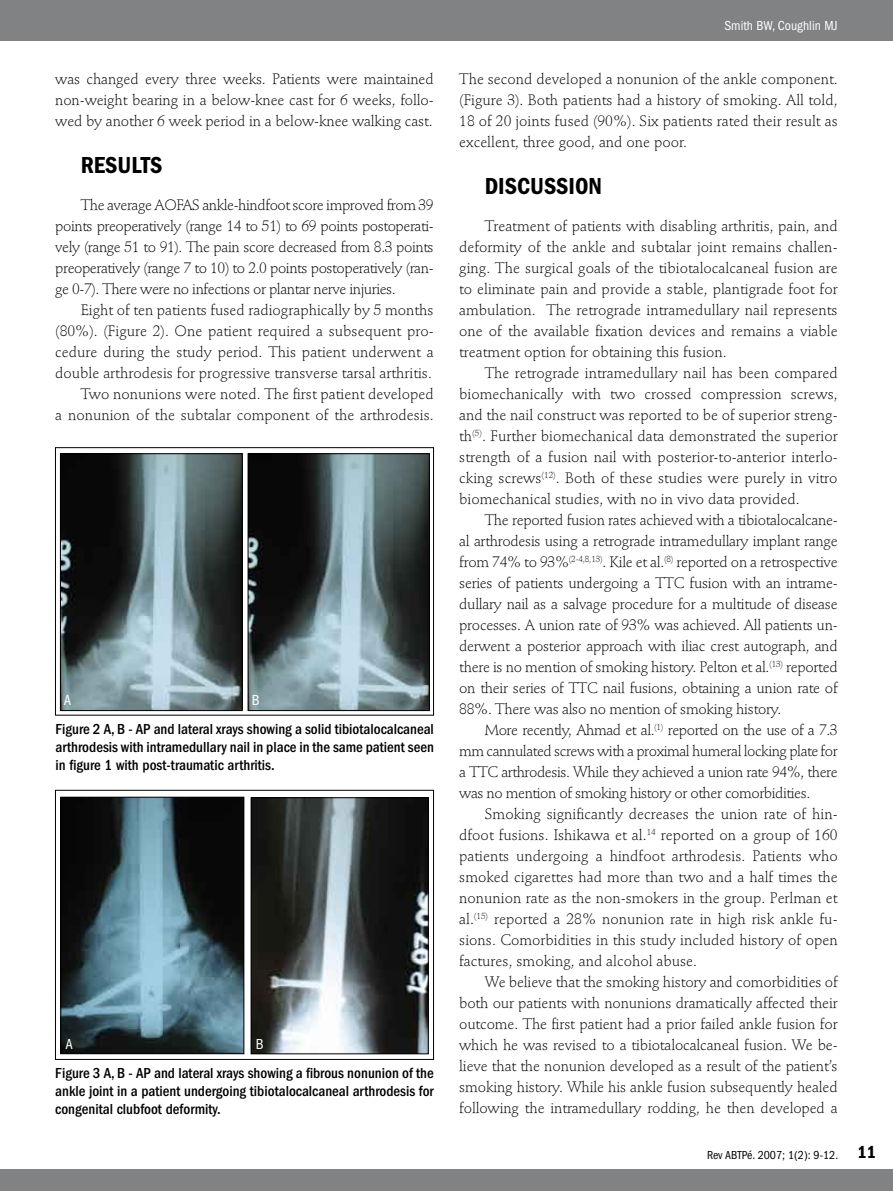
<style>
.page{position:relative;width:893px;height:1191px;background:#fff}
.page>*{position:absolute;margin:0;border:0;box-sizing:border-box;transform-origin:0 0}
.t1{font:24px "ITC Franklin Gothic Std Dm Cd";color:#000}
.t2{font:18px "ITC Franklin Gothic Std Dm Cd";color:#000}
.t3{font:300 15px/21px "Stempel Schneidler Std";color:#000;text-align:justify}
.t4{font:500 condensed 15px/18px "ITC Franklin Gothic Std";color:#000;text-align:justify}
.t5{font:condensed 15px "ITC Franklin Gothic Std";color:#fff}
.t6{font:condensed 13.5px "ITC Franklin Gothic Std";color:#fff}
.t7{font:condensed 12px "ITC Franklin Gothic Std";color:#000}
</style>
<div class="page">
<div style="left:0;top:1169px;width:893px;height:22px;background:#808284"></div>
<div style="left:0;top:0;width:893px;height:40px;background:#808284"></div>
<img style="left:62px;top:455px;width:178px;height:254px">
<div style="left:60px;top:453px;width:182px;height:258px;border:1px solid #000"></div>
<img style="left:250px;top:455px;width:177px;height:254px">
<div style="left:248px;top:453px;width:181px;height:258px;border:1px solid #000"></div>
<div style="left:55px;top:447px;width:379px;height:268px;border:1px solid #000"></div>
<img style="left:63px;top:799px;width:179px;height:253px">
<div style="left:61px;top:797px;width:183px;height:257px;border:1px solid #000"></div>
<img style="left:253px;top:799px;width:173px;height:253px">
<div style="left:251px;top:797px;width:177px;height:257px;border:1px solid #000"></div>
<div style="left:55px;top:790px;width:379px;height:269px;border:1px solid #000"></div>
<p class="t3" style="left:55px;top:68px;width:380px">was changed every three weeks. Patients were maintained non-weight bearing in a below-knee cast for 6 weeks, follo&shy;wed by another 6 week period in a below-knee walking cast.</p>
<h1 class="t1" style="left:81px;top:151px;width:83px">RESULTS</h1>
<p class="t3" style="left:55px;top:194px;width:380px;text-indent:26px">The average AOFAS ankle-hindfoot score improved from 39 points preoperatively (range 14 to 51) to 69 points postoperati&shy;vely (range 51 to 91). The pain score decreased from 8.3 points preoperatively (range 7 to 10) to 2.0 points postoperatively (ran&shy;ge 0-7). There were no infections or plantar nerve injuries.</p>
<p class="t3" style="left:55px;top:299px;width:380px;text-align:right">Eight of ten patients fused radiographically by 5 months (80%). (Figure 2). One patient required a subsequent pro&shy;cedure during the study period. This patient underwent a double arthrodesis for progressive transverse tarsal arthritis.<br>Two nonunions were noted. The first patient developed<br>a nonunion of the subtalar component of the arthrodesis.</p>
<p class="t5" style="left:64px;top:692px;width:9px">A</p>
<p class="t5" style="left:252px;top:692px;width:9px">B</p>
<p class="t4" style="left:55px;top:720px;width:380px">Figure 2 A, B - AP and lateral xrays showing a solid tibiotalocalcaneal arthrodesis with intramedullary nail in place in the same patient seen in figure 1 with post-traumatic arthritis.</p>
<p class="t5" style="left:65px;top:1036px;width:9px">A</p>
<p class="t5" style="left:256px;top:1036px;width:9px">B</p>
<p class="t4" style="left:55px;top:1064px;width:380px">Figure 3 A, B - AP and lateral xrays showing a fibrous nonunion of the ankle joint in a patient undergoing tibiotalocalcaneal arthrodesis for congenital clubfoot deformity.</p>
<p class="t6" style="left:724px;top:18px;width:115px">Smith BW, Coughlin MJ</p>
<p class="t3" style="left:459px;top:68px;width:380px">The second developed a nonunion of the ankle component. (Figure 3). Both patients had a history of smoking. All told, 18 of 20 joints fused (90%). Six patients rated their result as excellent, three good, and one poor.</p>
<h1 class="t1" style="left:485px;top:172px;width:119px">DISCUSSION</h1>
<p class="t3" style="left:459px;top:215px;width:380px;text-indent:26px">Treatment of patients with disabling arthritis, pain, and deformity of the ankle and subtalar joint remains challen&shy;ging. The surgical goals of the tibiotalocalcaneal fusion are to eliminate pain and provide a stable, plantigrade foot for ambulation. The retrograde intramedullary nail represents one of the available fixation devices and remains a viable treatment option for obtaining this fusion.</p>
<p class="t3" style="left:459px;top:362px;width:380px;text-indent:26px">The retrograde intramedullary nail has been compared biomechanically with two crossed compression screws, and the nail construct was reported to be of superior streng&shy;th<sup>(5)</sup>. Further biomechanical data demonstrated the superior strength of a fusion nail with posterior-to-anterior interlo&shy;cking screws<sup>(12)</sup>. Both of these studies were purely in vitro biomechanical studies, with no in vivo data provided.</p>
<p class="t3" style="left:459px;top:509px;width:380px;text-indent:26px">The reported fusion rates achieved with a tibiotalocalcane&shy;al arthrodesis using a retrograde intramedullary implant range from 74% to 93%<sup>(2-4,8,13)</sup>. Kile et al.<sup>(8)</sup> reported on a retrospective series of patients undergoing a TTC fusion with an intrame&shy;dullary nail as a salvage procedure for a multitude of disease processes. A union rate of 93% was achieved. All patients un&shy;derwent a posterior approach with iliac crest autograph, and there is no mention of smoking history. Pelton et al.<sup>(13)</sup> reported on their series of TTC nail fusions, obtaining a union rate of 88%. There was also no mention of smoking history.</p>
<p class="t3" style="left:459px;top:719px;width:380px;text-indent:26px">More recently, Ahmad et al.<sup>(1)</sup> reported on the use of a 7.3 mm cannulated screws with a proximal humeral locking plate for a TTC arthrodesis. While they achieved a union rate 94%, there was no mention of smoking history or other comorbidities.</p>
<p class="t3" style="left:459px;top:803px;width:380px;text-indent:26px">Smoking significantly decreases the union rate of hin&shy;dfoot fusions. Ishikawa et al.<sup>14</sup> reported on a group of 160 patients undergoing a hindfoot arthrodesis. Patients who smoked cigarettes had more than two and a half times the nonunion rate as the non-smokers in the group. Perlman et al.<sup>(15)</sup> reported a 28% nonunion rate in high risk ankle fu&shy;sions. Comorbidities in this study included history of open factures, smoking, and alcohol abuse.</p>
<p class="t3" style="left:459px;top:971px;width:380px;text-indent:26px">We believe that the smoking history and comorbidities of both our patients with nonunions dramatically affected their outcome. The first patient had a prior failed ankle fusion for which he was revised to a tibiotalocalcaneal fusion. We be&shy;lieve that the nonunion developed as a result of the patient’s smoking history. While his ankle fusion subsequently healed following the intramedullary rodding, he then developed a</p>
<p class="t7" style="left:707px;top:1148px;width:133px">Rev ABTPé. 2007; 1(2): 9-12.</p>
<p class="t2" style="left:857px;top:1142px;width:20px">11</p>
</div>
